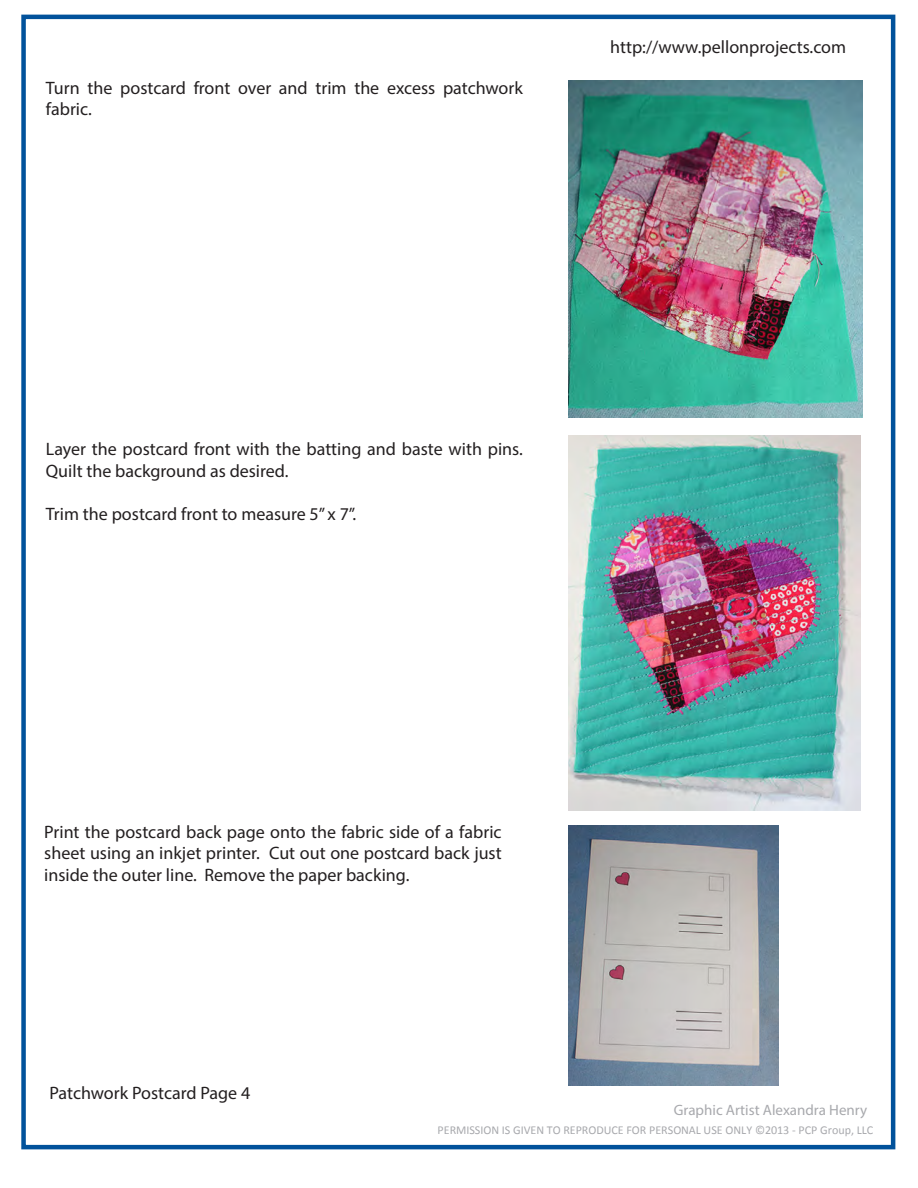
<style>
.page{position:relative;width:918px;height:1188px;background:#fff}
.page>*{position:absolute;margin:0;border:0;box-sizing:border-box;transform-origin:0 0}
.t1{font:18px/21.6px "Myriad Pro";color:#231f20}
.t2{font:15px "Myriad Pro";color:#a8a9ad}
.t3{font:12px "Calibri";color:#a8a9ad}
</style>
<div class="page">
<div style="left:21px;top:15px;width:874px;height:1134px;border:4px solid #01529b"></div>
<img style="left:569px;top:81px;width:293px;height:336px">
<img style="left:569px;top:435px;width:291px;height:375px">
<img style="left:568px;top:825px;width:211px;height:261px">
<p class="t1" style="left:46px;top:76px;width:479px">Turn the postcard front over and trim the excess patchwork fabric.</p>
<p class="t1" style="left:610px;top:36px;width:237px">http://www.pellonprojects.com</p>
<p class="t1" style="left:46px;top:438px;width:479px">Layer the postcard front with the batting and baste with pins.<br>Quilt the background as desired.</p>
<p class="t1" style="left:46px;top:503px;width:312px">Trim the postcard front to measure 5” x 7”.</p>
<p class="t1" style="left:44px;top:821px;width:459px;text-align:justify">Print the postcard back page onto the fabric side of a fabric sheet using an inkjet printer. Cut out one postcard back just inside the outer line. Remove the paper backing.</p>
<p class="t1" style="left:49px;top:1082px;width:202px">Patchwork Postcard Page 4</p>
<p class="t2" style="left:674px;top:1100px;width:195px">Graphic Artist Alexandra Henry</p>
<p class="t3" style="left:437px;top:1123px;width:437px">PERMISSION IS GIVEN TO REPRODUCE FOR PERSONAL USE ONLY ©2013 - PCP Group, LLC</p>
</div>
